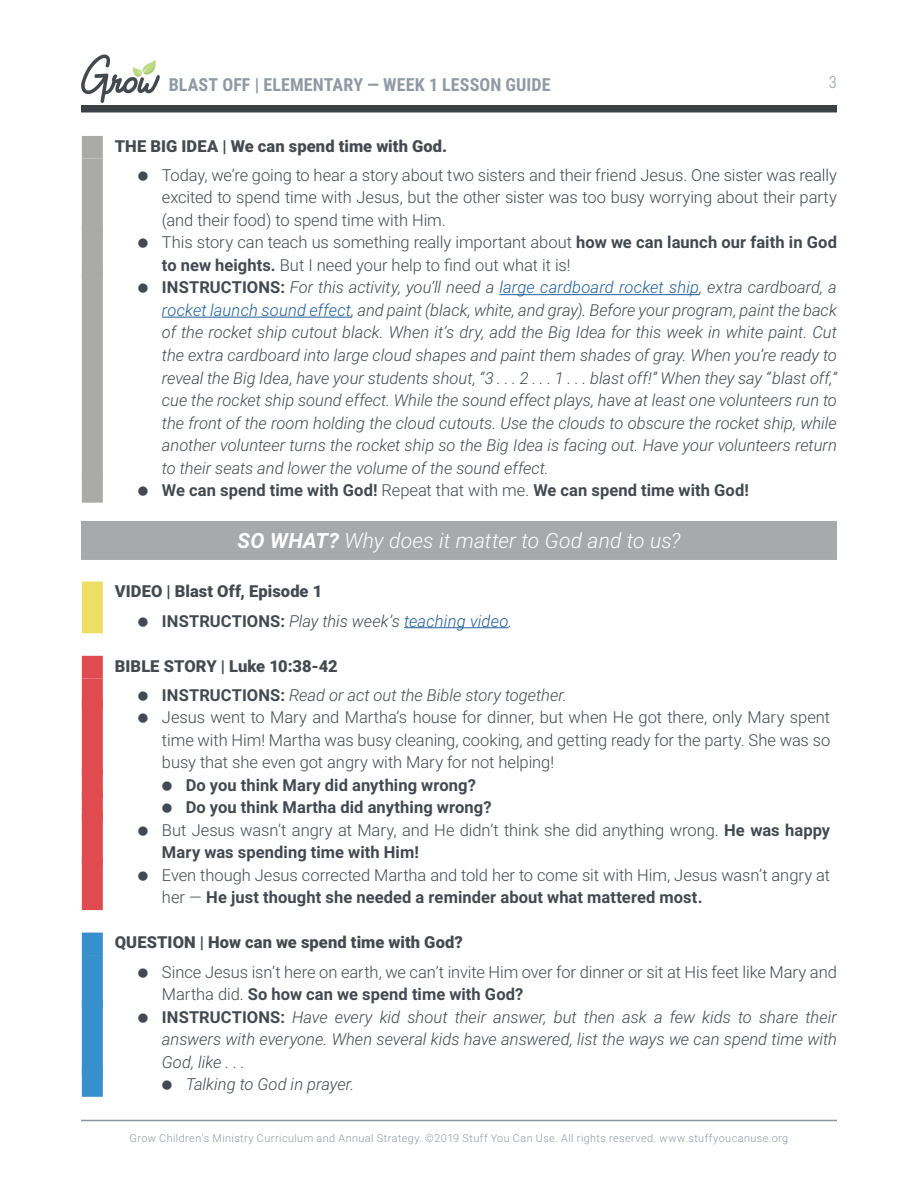
<style>
.page{position:relative;width:918px;height:1188px;background:#fff}
.page>*{position:absolute;margin:0;border:0;box-sizing:border-box;transform-origin:0 0}
.t1{font:italic 300 21px "Roboto";letter-spacing:.005em;color:#fff}
.t2{font:700 18px "Roboto Condensed";letter-spacing:.005em;color:#909aa4}
.t3{font:italic 300 16.5px/22.5px "Roboto";color:#424950}
.t4{font:300 16.5px/22.5px "Roboto";letter-spacing:-.005em;color:#424950;text-align:justify}
.t5{font:900 16.5px/29.2px "Roboto";letter-spacing:.005em;color:#454a50}
.t6{font:700 16.5px "Roboto";letter-spacing:.005em;color:#424950}
.t7{font:300 16.5px "Roboto Condensed";color:#909aa4}
.t8{font:300 10.8px "Roboto";letter-spacing:.04em;color:#8e99a5}
.s1{font-style:normal}
.s2{font-weight:700;font-style:normal}
.s3{color:#205d9e}
.s4{font-weight:700}
.s5{font-weight:700;color:#424950}
.s6{font-weight:300;font-style:italic;color:#424950}
.s7{font-weight:300;font-style:italic;color:#205d9e}
.s8{font-weight:900;font-style:normal;color:#454a50}
.s9{font-weight:300}
</style>
<div class="page">
<div style="left:81px;top:105px;width:756px;height:7px;background:#3c4145"></div>
<svg style="left:81px;top:54px;width:79px;height:49px"></svg>
<hr style="left:81px;top:1120px;width:756px;height:1px;background:#8c949d">
<div style="left:82px;top:136px;width:21px;height:22px;background:#aaaaa9"></div>
<div style="left:82px;top:158px;width:21px;height:75px;background:#aaaaa9"></div>
<div style="left:82px;top:226px;width:21px;height:52px;background:#aaaaa9"></div>
<div style="left:82px;top:271px;width:21px;height:209px;background:#aaaaa9"></div>
<hr style="left:499px;top:294px;width:200px;height:1px;background:#205d9e">
<hr style="left:162px;top:317px;width:189px;height:1px;background:#205d9e">
<div style="left:82px;top:473px;width:21px;height:30px;background:#aaaaa9"></div>
<div style="left:81px;top:521px;width:756px;height:39px;background:#a7a9ab"></div>
<div style="left:82px;top:582px;width:21px;height:22px;background:#ecdf64"></div>
<div style="left:82px;top:604px;width:21px;height:29px;background:#ecdf64"></div>
<hr style="left:404px;top:628px;width:105px;height:1px;background:#205d9e">
<div style="left:82px;top:656px;width:21px;height:22px;background:#e04b50"></div>
<div style="left:82px;top:678px;width:21px;height:30px;background:#e04b50"></div>
<div style="left:82px;top:701px;width:21px;height:74px;background:#e04b50"></div>
<div style="left:82px;top:768px;width:21px;height:30px;background:#e04b50"></div>
<div style="left:82px;top:791px;width:21px;height:29px;background:#e04b50"></div>
<div style="left:82px;top:813px;width:21px;height:52px;background:#e04b50"></div>
<div style="left:82px;top:858px;width:21px;height:52px;background:#e04b50"></div>
<div style="left:82px;top:933px;width:21px;height:22px;background:#3790cc"></div>
<div style="left:82px;top:955px;width:21px;height:52px;background:#3790cc"></div>
<div style="left:82px;top:1000px;width:21px;height:74px;background:#3790cc"></div>
<div style="left:82px;top:1068px;width:21px;height:29px;background:#3790cc"></div>
<p class="t2" style="left:169px;top:78px;width:383px">BLAST OFF | ELEMENTARY — WEEK 1 LESSON GUIDE</p>
<p class="t7" style="left:829px;top:73px;width:10px">3</p>
<p class="t5" style="left:115px;top:132px;width:334px">THE BIG IDEA | We can spend time with God.</p>
<p class="t3" style="left:162px;top:163px;width:677px"><span class="s1">Today, we’re going to hear a story about two sisters and their friend Jesus. One sister was really excited to spend time with Jesus, but the other sister was too busy worrying about their party (and their food) to spend time with Him.<br>This story can teach us something really important about</span> <span class="s2">how we can launch our faith in God to new heights.</span> <span class="s1">But I need your help to find out what it is!<br></span><span class="s2">INSTRUCTIONS:</span> For this activity, you’ll need a <span class="s3">large cardboard rocket ship</span>, extra cardboard, a <span class="s3">rocket launch sound effect</span>, and paint (black, white, and gray). Before your program, paint the back of the rocket ship cutout black. When it’s dry, add the Big Idea for this week in white paint. Cut the extra cardboard into large cloud shapes and paint them shades of gray. When you’re ready to reveal the Big Idea, have your students shout, “3 . . . 2 . . . 1 . . . blast off!” When they say “blast off,” cue the rocket ship sound effect. While the sound effect plays, have at least one volunteers run to the front of the room holding the cloud cutouts. Use the clouds to obscure the rocket ship, while another volunteer turns the rocket ship so the Big Idea is facing out. Have your volunteers return to their seats and lower the volume of the sound effect.<br><span class="s2">We can spend time with God!</span> <span class="s1">Repeat that with me.</span> <span class="s2">We can spend time with God!</span></p>
<p class="t1" style="left:238px;top:531px;width:444px"><span class="s4">SO WHAT?</span> Why does it matter to God and to us?</p>
<p class="t5" style="left:162px;top:576px;width:352px;text-indent:-47px">VIDEO | Blast Off, Episode 1<br><span class="s5">INSTRUCTIONS:</span> <span class="s6">Play this week’s</span> <span class="s7">teaching video</span><span class="s6">.</span></p>
<p class="t3" style="left:162px;top:650px;width:406px;line-height:29.2px;text-indent:-47px"><span class="s8">BIBLE STORY | Luke 10:38-42<br></span><span class="s2">INSTRUCTIONS:</span> Read or act out the Bible story together.</p>
<p class="t4" style="left:162px;top:707px;width:670px">Jesus went to Mary and Martha’s house for dinner, but when He got there, only Mary spent time with Him! Martha was busy cleaning, cooking, and getting ready for the party. She was so busy that she even got angry with Mary for not helping!</p>
<p class="t6" style="left:186px;top:778px;width:292px">Do you think Mary did anything wrong?</p>
<p class="t6" style="left:186px;top:801px;width:307px">Do you think Martha did anything wrong?</p>
<p class="t4" style="left:162px;top:820px;width:670px">But Jesus wasn’t angry at Mary, and He didn’t think she did anything wrong. <span class="s4">He was happy</span></p>
<p class="t6" style="left:162px;top:846px;width:258px">Mary was spending time with Him!</p>
<p class="t4" style="left:162px;top:865px;width:670px">Even though Jesus corrected Martha and told her to come sit with Him, Jesus wasn’t angry at her — <span class="s4">He just thought she needed a reminder about what mattered most.</span></p>
<p class="t5" style="left:115px;top:929px;width:350px">QUESTION | How can we spend time with God?</p>
<p class="t4" style="left:162px;top:962px;width:676px">Since Jesus isn’t here on earth, we can’t invite Him over for dinner or sit at His feet like Mary and</p>
<p class="t6" style="left:162px;top:987px;width:363px"><span class="s9">Martha did.</span> So how can we spend time with God?</p>
<p class="t3" style="left:162px;top:1005px;width:676px"><span class="s2">INSTRUCTIONS:</span> Have every kid shout their answer, but then ask a few kids to share their</p>
<p class="t3" style="left:162px;top:1027px;width:677px">answers with everyone. When several kids have answered, list the ways we can spend time with</p>
<p class="t3" style="left:162px;top:1050px;width:85px">God, like . . .</p>
<p class="t3" style="left:186px;top:1074px;width:170px">Talking to God in prayer.</p>
<p class="t8" style="left:130px;top:1134px;width:660px">Grow Children's Ministry Curriculum and Annual Strategy. ©2019 Stuff You Can Use. All rights reserved. www.stuffyoucanuse.org</p>
</div>
